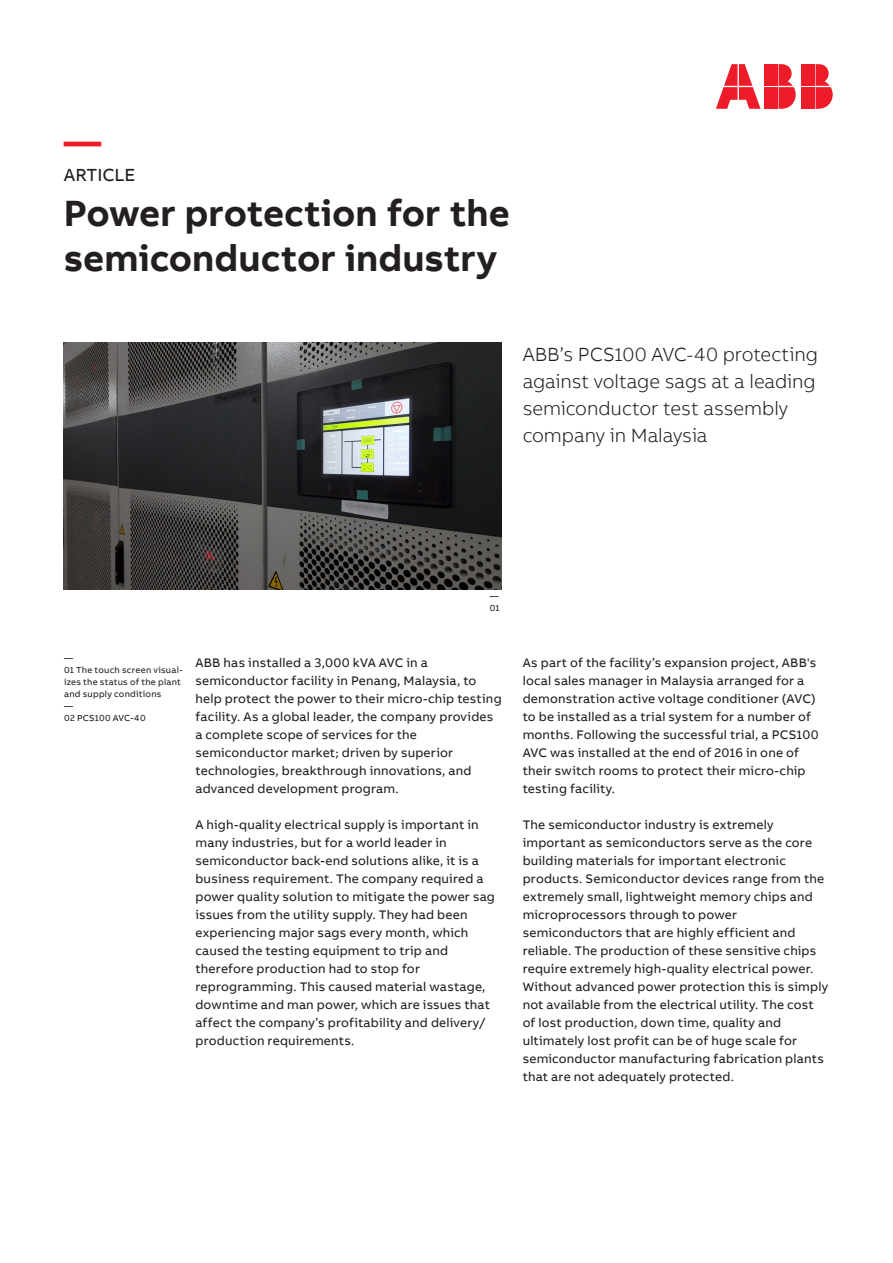
<style>
.page{position:relative;width:893px;height:1263px;background:#fff}
.page>*{position:absolute;margin:0;border:0;box-sizing:border-box;transform-origin:0 0}
.Headline_L_25pt_30pt{font:700 37.5px "AB Bvoice";color:#231f20}
.Headline_L_25pt_30pt-2{font:700 37.5px "AB Bvoice";color:#ee1c28}
.Lead_13pt_18pt{font:300 19.5px/27px "AB Bvoice";letter-spacing:-.005em;color:#231f20}
.Headline_L_25pt_30pt-3{font:18px "AB Bvoice";letter-spacing:-.005em;color:#231f20}
.Copytext_8_5pt_12pt{font:12.75px/18px "AB Bvoice";letter-spacing:.015em;color:#231f20}
.Caption_6pt_8pt{font:9px/12px "AB Bvoice";letter-spacing:.025em;color:#231f20}
</style>
<div class="page">
<div style="left:801px;top:64px;width:13px;height:22px;background:#ee1c28"></div>
<div style="left:801px;top:87px;width:13px;height:22px;background:#ee1c28"></div>
<svg style="left:815px;top:64px;width:18px;height:45px"></svg>
<svg style="left:716px;top:64px;width:44px;height:45px"></svg>
<div style="left:764px;top:64px;width:13px;height:22px;background:#ee1c28"></div>
<div style="left:764px;top:87px;width:13px;height:22px;background:#ee1c28"></div>
<svg style="left:778px;top:64px;width:18px;height:45px"></svg>
<img style="left:64px;top:343px;width:437px;height:247px">
<p class="Headline_L_25pt_30pt-2" style="left:64px;top:117px;width:39px">—</p>
<p class="Headline_L_25pt_30pt-3" style="left:64px;top:164px;width:73px">ARTICLE</p>
<p class="Headline_L_25pt_30pt" style="left:64px;top:189px;width:447px">Power protection for the</p>
<p class="Headline_L_25pt_30pt" style="left:64px;top:234px;width:435px">semiconductor industry</p>
<p class="Lead_13pt_18pt" style="left:523px;top:341px;width:297px">ABB’s PCS100 AVC-40 protecting against voltage sags at a leading semiconductor test assembly company in Malaysia</p>
<p class="Caption_6pt_8pt" style="left:490px;top:590px;width:10px">—</p>
<p class="Caption_6pt_8pt" style="left:490px;top:602px;width:11px">01</p>
<p class="Caption_6pt_8pt" style="left:64px;top:652px;width:10px">—</p>
<p class="Caption_6pt_8pt" style="left:64px;top:664px;width:120px">01 The touch screen visual&shy;izes the status of the plant and supply conditions</p>
<p class="Caption_6pt_8pt" style="left:64px;top:700px;width:10px">—</p>
<p class="Caption_6pt_8pt" style="left:64px;top:712px;width:83px">02 PCS100 AVC-40</p>
<p class="Copytext_8_5pt_12pt" style="left:195px;top:654px;width:308px">ABB has installed a 3,000 kVA AVC in a semiconductor facility in Penang, Malaysia, to help protect the power to their micro-chip testing facility. As a global leader, the company provides a complete scope of services for the semiconductor market; driven by superior technologies, breakthrough innovations, and advanced development program.</p>
<p class="Copytext_8_5pt_12pt" style="left:195px;top:816px;width:301px">A high-quality electrical supply is important in many industries, but for a world leader in semiconductor back-end solutions alike, it is a business requirement. The company required a power quality solution to mitigate the power sag issues from the utility supply. They had been experiencing major sags every month, which caused the testing equipment to trip and therefore production had to stop for reprogramming. This caused material wastage, downtime and man power, which are issues that affect the company’s profitability and delivery/ production requirements.</p>
<p class="Copytext_8_5pt_12pt" style="left:523px;top:654px;width:298px">As part of the facility’s expansion project, ABB's local sales manager in Malaysia arranged for a demonstration active voltage conditioner (AVC) to be installed as a trial system for a number of months. Following the successful trial, a PCS100<br>AVC was installed at the end of 2016 in one of their switch rooms to protect their micro-chip testing facility.</p>
<p class="Copytext_8_5pt_12pt" style="left:523px;top:816px;width:307px">The semiconductor industry is extremely important as semiconductors serve as the core building materials for important electronic products. Semiconductor devices range from the extremely small, lightweight memory chips and microprocessors through to power semiconductors that are highly efficient and reliable. The production of these sensitive chips require extremely high-quality electrical power.<br>Without advanced power protection this is simply not available from the electrical utility. The cost of lost production, down time, quality and ultimately lost profit can be of huge scale for semiconductor manufacturing fabrication plants that are not adequately protected.</p>
</div>
